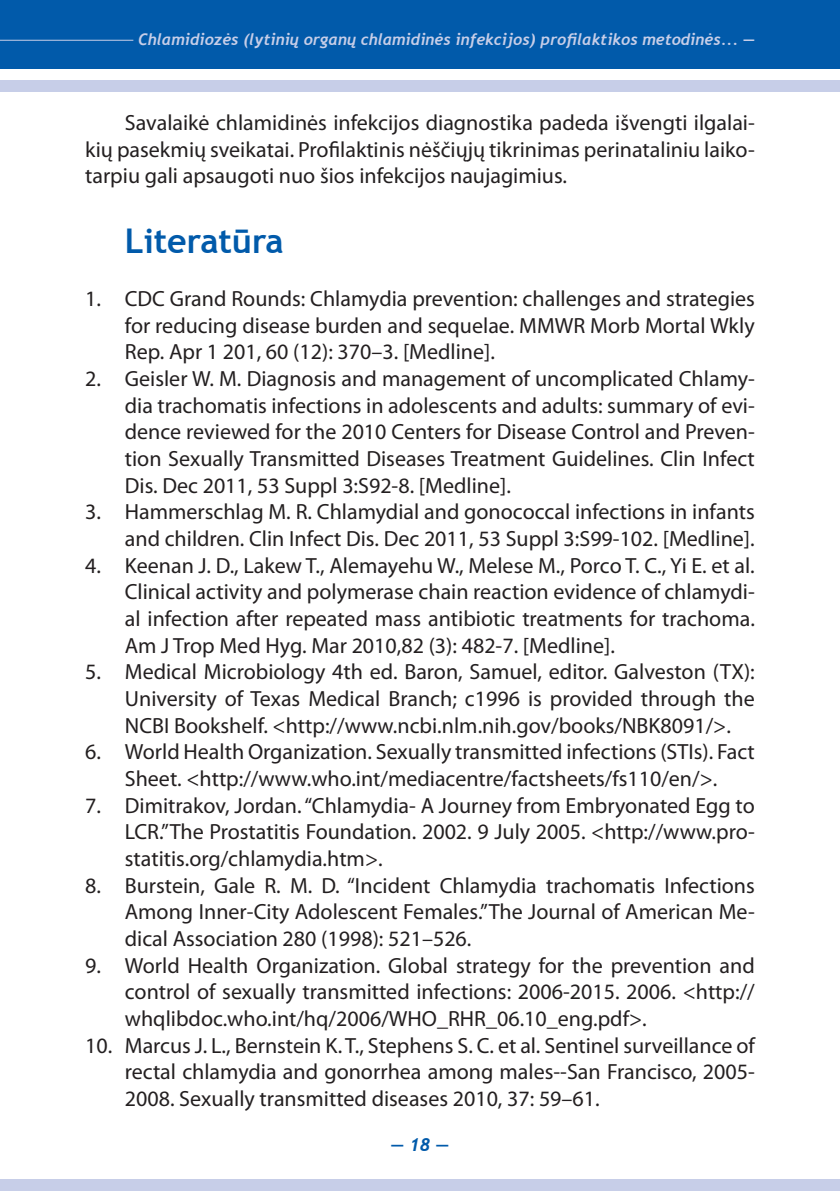
<style>
.page{position:relative;width:840px;height:1191px;background:#fff}
.page>*{position:absolute;margin:0;border:0;box-sizing:border-box;transform-origin:0 0}
.t1{font:700 34px "Trebuchet MS";color:#015aaa}
.t2{font:22px/26.6px "Myriad Pro";color:#231f20;text-align:justify}
.t3{font:italic 700 18px "Trebuchet";color:#015aaa}
.t4{font:italic 700 16px "Trebuchet";color:#c7cee8}
</style>
<div class="page">
<div style="left:0;top:0;width:839px;height:69px;background:#015aaa"></div>
<div style="left:0;top:80px;width:839px;height:11px;background:#c7cee8"></div>
<div style="left:0;top:1179px;width:839px;height:12px;background:#c7cee8"></div>
<hr style="left:0;top:40px;width:133px;height:1px;background:#c7cee8">
<p class="t4" style="left:138px;top:29px;width:618px">Chlamidiozės (lytinių organų chlamidinės infekcijos) profilaktikos metodinės... —</p>
<p class="t2" style="left:85px;top:109px;width:671px;text-indent:40px">Savalaikė chlamidinės infekcijos diagnostika padeda išvengti ilgalai&shy;kių pasekmių sveikatai. Profilaktinis nėščiųjų tikrinimas perinataliniu laiko&shy;tarpiu gali apsaugoti nuo šios infekcijos naujagimius.</p>
<h1 class="t1" style="left:125px;top:219px;width:160px">Literatūra</h1>
<p class="t2" style="left:125px;top:285px;width:631px;text-indent:-40px">1. CDC Grand Rounds: Chlamydia prevention: challenges and strategies for reducing disease burden and sequelae. MMWR Morb Mortal Wkly Rep. Apr 1 201, 60 (12): 370–3. [Medline].</p>
<p class="t2" style="left:125px;top:365px;width:631px;text-indent:-40px">2. Geisler W. M. Diagnosis and management of uncomplicated Chlamy&shy;dia trachomatis infections in adolescents and adults: summary of evi&shy;dence reviewed for the 2010 Centers for Disease Control and Preven&shy;tion Sexually Transmitted Diseases Treatment Guidelines. Clin Infect Dis. Dec 2011, 53 Suppl 3:S92-8. [Medline].</p>
<p class="t2" style="left:85px;top:498px;width:670px;text-align:right">3. Hammerschlag M. R. Chlamydial and gonococcal infections in infants and children. Clin Infect Dis. Dec 2011, 53 Suppl 3:S99-102. [Medline].</p>
<p class="t2" style="left:125px;top:551px;width:631px;text-indent:-40px">4. Keenan J. D., Lakew T., Alemayehu W., Melese M., Porco T. C., Yi E. et al.<br>Clinical activity and polymerase chain reaction evidence of chlamydi&shy;al infection after repeated mass antibiotic treatments for trachoma.<br>Am J Trop Med Hyg. Mar 2010,82 (3): 482-7. [Medline].</p>
<p class="t2" style="left:125px;top:658px;width:631px;text-indent:-40px">5. Medical Microbiology 4th ed. Baron, Samuel, editor. Galveston (TX):<br>University of Texas Medical Branch; c1996 is provided through the NCBI Bookshelf. &lt;http://www.ncbi.nlm.nih.gov/books/NBK8091/&gt;.</p>
<p class="t2" style="left:85px;top:738px;width:670px;text-align:center">6. World Health Organization. Sexually transmitted infections (STIs). Fact<br>Sheet. &lt;http://www.who.int/mediacentre/factsheets/fs110/en/&gt;.</p>
<p class="t2" style="left:125px;top:791px;width:631px;text-indent:-40px">7. Dimitrakov, Jordan. “Chlamydia- A Journey from Embryonated Egg to LCR.”The Prostatitis Foundation. 2002. 9 July 2005. &lt;http://www.pro&shy;statitis.org/chlamydia.htm&gt;.</p>
<p class="t2" style="left:125px;top:871px;width:631px;text-indent:-40px">8. Burstein, Gale R. M. D. “Incident Chlamydia trachomatis Infections Among Inner-City Adolescent Females.”The Journal of American Me&shy;dical Association 280 (1998): 521–526.</p>
<p class="t2" style="left:125px;top:951px;width:631px;text-indent:-40px">9. World Health Organization. Global strategy for the prevention and control of sexually transmitted infections: 2006-2015. 2006. &lt;http:// whqlibdoc.who.int/hq/2006/WHO_RHR_06.10_eng.pdf&gt;.</p>
<p class="t2" style="left:125px;top:1031px;width:631px;text-indent:-40px">10. Marcus J. L., Bernstein K. T., Stephens S. C. et al. Sentinel surveillance of rectal chlamydia and gonorrhea among males--San Francisco, 2005- 2008. Sexually transmitted diseases 2010, 37: 59–61.</p>
<p class="t3" style="left:390px;top:1133px;width:60px">— 18 —</p>
</div>
